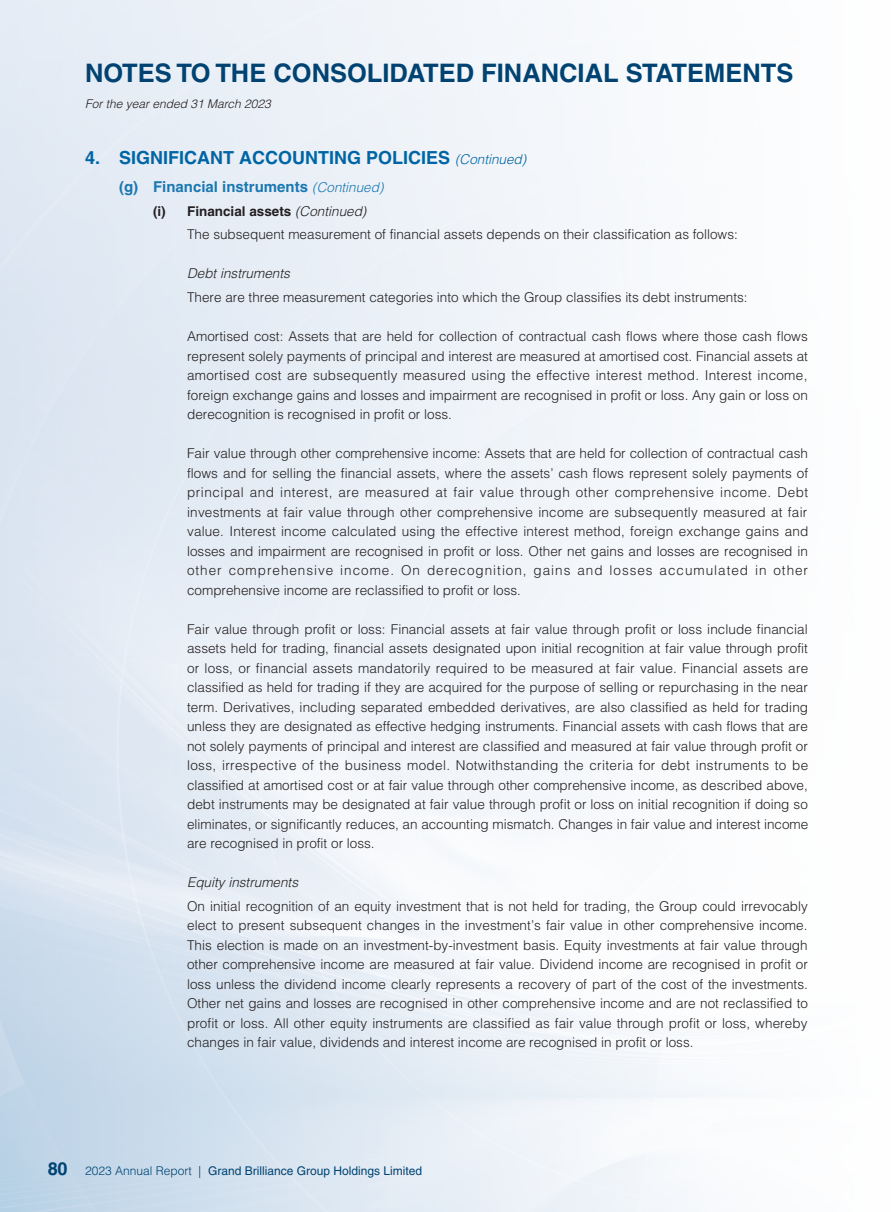
<style>
.page{position:relative;width:893px;height:1212px;background:#fff}
.page>*{position:absolute;margin:0;border:0;box-sizing:border-box;transform-origin:0 0}
.t1{font:700 25.5px "Helvetica LT Std";color:#004372}
._01_H1{font:700 18px "Helvetica LT Std";color:#0065a4}
._02_H2{font:700 15px "Helvetica LT Std";color:#1b78b2}
._00_txt{font:300 13.5px/19.5px "Helvetica LT Std";color:#231f20;text-align:justify}
._04_H4{font:italic 300 13.5px "Helvetica LT Std";color:#231f20}
._03_H3{font:700 13.5px "Helvetica LT Std";color:#231f20}
.t2{font:12px "Helvetica LT Std";color:#004372}
.t3{font:italic 300 12px "Helvetica LT Std";color:#231f20}
.s1{font-weight:300;font-style:italic;font-size:13.5px}
.s2{font-weight:300;font-style:italic}
.s3{font-weight:700;font-size:18px}
.s4{font-weight:300}
</style>
<div class="page">
<h1 class="t1" style="left:85px;top:58px;width:710px">NOTES TO THE CONSOLIDATED FINANCIAL STATEMENTS</h1>
<p class="t3" style="left:85px;top:96px;width:187px">For the year ended 31 March 2023</p>
<p class="_01_H1" style="left:85px;top:146px;width:443px">4. SIGNIFICANT ACCOUNTING POLICIES <span class="s1">(Continued)</span></p>
<p class="_02_H2" style="left:119px;top:177px;width:266px">(g) Financial instruments <span class="s1">(Continued)</span></p>
<p class="_03_H3" style="left:153px;top:203px;width:215px">(i) Financial assets <span class="s2">(Continued)</span></p>
<p class="_00_txt" style="left:187px;top:225px;width:552px">The subsequent measurement of financial assets depends on their classification as follows:</p>
<p class="_04_H4" style="left:187px;top:265px;width:104px">Debt instruments</p>
<p class="_00_txt" style="left:187px;top:287px;width:562px">There are three measurement categories into which the Group classifies its debt instruments:</p>
<p class="_00_txt" style="left:187px;top:326px;width:622px">Amortised cost: Assets that are held for collection of contractual cash flows where those cash flows represent solely payments of principal and interest are measured at amortised cost. Financial assets at amortised cost are subsequently measured using the effective interest method. Interest income, foreign exchange gains and losses and impairment are recognised in profit or loss. Any gain or loss on derecognition is recognised in profit or loss.</p>
<p class="_00_txt" style="left:187px;top:443px;width:623px">Fair value through other comprehensive income: Assets that are held for collection of contractual cash flows and for selling the financial assets, where the assets’ cash flows represent solely payments of principal and interest, are measured at fair value through other comprehensive income. Debt investments at fair value through other comprehensive income are subsequently measured at fair value. Interest income calculated using the effective interest method, foreign exchange gains and losses and impairment are recognised in profit or loss. Other net gains and losses are recognised in other comprehensive income. On derecognition, gains and losses accumulated in other comprehensive income are reclassified to profit or loss.</p>
<p class="_00_txt" style="left:187px;top:619px;width:623px">Fair value through profit or loss: Financial assets at fair value through profit or loss include financial assets held for trading, financial assets designated upon initial recognition at fair value through profit or loss, or financial assets mandatorily required to be measured at fair value. Financial assets are classified as held for trading if they are acquired for the purpose of selling or repurchasing in the near term. Derivatives, including separated embedded derivatives, are also classified as held for trading unless they are designated as effective hedging instruments. Financial assets with cash flows that are not solely payments of principal and interest are classified and measured at fair value through profit or loss, irrespective of the business model. Notwithstanding the criteria for debt instruments to be classified at amortised cost or at fair value through other comprehensive income, as described above, debt instruments may be designated at fair value through profit or loss on initial recognition if doing so eliminates, or significantly reduces, an accounting mismatch. Changes in fair value and interest income are recognised in profit or loss.</p>
<p class="_04_H4" style="left:187px;top:874px;width:113px">Equity instruments</p>
<p class="_00_txt" style="left:187px;top:896px;width:622px">On initial recognition of an equity investment that is not held for trading, the Group could irrevocably elect to present subsequent changes in the investment’s fair value in other comprehensive income.<br>This election is made on an investment-by-investment basis. Equity investments at fair value through other comprehensive income are measured at fair value. Dividend income are recognised in profit or loss unless the dividend income clearly represents a recovery of part of the cost of the investments.<br>Other net gains and losses are recognised in other comprehensive income and are not reclassified to profit or loss. All other equity instruments are classified as fair value through profit or loss, whereby changes in fair value, dividends and interest income are recognised in profit or loss.</p>
<p class="t2" style="left:48px;top:1163px;width:376px"><span class="s3">80</span> <span class="s4">2023 Annual Report |</span> Grand Brilliance Group Holdings Limited</p>
</div>
